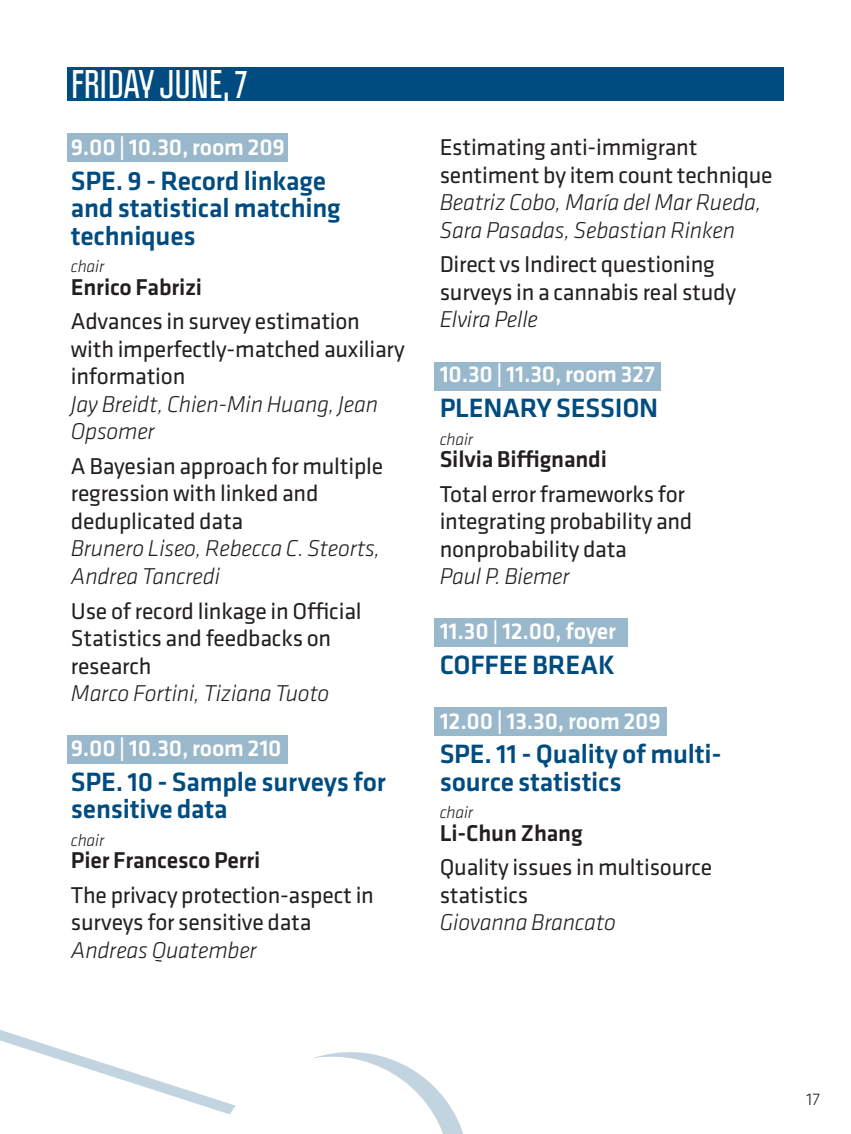
<style>
.page{position:relative;width:851px;height:1134px;background:#fff}
.page>*{position:absolute;margin:0;border:0;box-sizing:border-box;transform-origin:0 0}
.t1{font:700 35px "Politica";letter-spacing:-.01em;color:#fff}
.t2{font:500 27.5px/27.5px "Klavika";letter-spacing:-.01em;color:#004c80}
.t3{font:23.75px/27.5px "Klavika";letter-spacing:-.01em;color:#231f20}
.t4{font:italic 300 23.75px/27.5px "Klavika";letter-spacing:-.01em;color:#231f20}
.t5{font:500 23.75px "Klavika";letter-spacing:-.01em;color:#fff}
.t6{font:500 23.75px "Klavika";letter-spacing:-.01em;color:#231f20}
.t7{font:italic 300 17.5px "Klavika";letter-spacing:-.01em;color:#231f20}
.t8{font:300 17.5px "Klavika";color:#231f20}
</style>
<div class="page">
<svg style="left:0;top:100px;width:463px;height:1034px"></svg>
<div style="left:67px;top:133px;width:221px;height:28px;background:#9ab8cc"></div>
<div style="left:67px;top:735px;width:221px;height:29px;background:#9ab8cc"></div>
<div style="left:67px;top:67px;width:716px;height:33px;background:#004c80"></div>
<div style="left:434px;top:362px;width:226px;height:29px;background:#9ab8cc"></div>
<div style="left:434px;top:619px;width:194px;height:28px;background:#9ab8cc"></div>
<div style="left:434px;top:707px;width:232px;height:28px;background:#9ab8cc"></div>
<p class="t1" style="left:71px;top:61px;width:178px">FRIDAY JUNE, 7</p>
<p class="t5" style="left:71px;top:134px;width:215px">9.00 | 10.30, room 209</p>
<p class="t2" style="left:71px;top:167px;width:271px">SPE. 9 - Record linkage and statistical matching techniques</p>
<p class="t7" style="left:71px;top:257px;width:35px">chair</p>
<p class="t6" style="left:71px;top:274px;width:133px">Enrico Fabrizi</p>
<p class="t3" style="left:71px;top:308px;width:335px">Advances in survey estimation with imperfectly-matched auxiliary information</p>
<p class="t4" style="left:71px;top:391px;width:308px">Jay Breidt, Chien-Min Huang, Jean<br>Opsomer</p>
<p class="t3" style="left:71px;top:453px;width:314px">A Bayesian approach for multiple regression with linked and deduplicated data</p>
<p class="t4" style="left:71px;top:535px;width:311px">Brunero Liseo, Rebecca C. Steorts,<br>Andrea Tancredi</p>
<p class="t3" style="left:71px;top:597px;width:292px">Use of record linkage in Official<br>Statistics and feedbacks on research</p>
<p class="t4" style="left:71px;top:680px;width:260px">Marco Fortini, Tiziana Tuoto</p>
<p class="t5" style="left:71px;top:735px;width:212px">9.00 | 10.30, room 210</p>
<p class="t2" style="left:71px;top:768px;width:316px">SPE. 10 - Sample surveys for sensitive data</p>
<p class="t7" style="left:71px;top:830px;width:35px">chair</p>
<p class="t6" style="left:71px;top:847px;width:191px">Pier Francesco Perri</p>
<p class="t3" style="left:71px;top:881px;width:304px">The privacy protection-aspect in surveys for sensitive data</p>
<p class="t4" style="left:71px;top:936px;width:187px">Andreas Quatember</p>
<p class="t3" style="left:439px;top:134px;width:334px">Estimating anti-immigrant sentiment by item count technique</p>
<p class="t4" style="left:439px;top:189px;width:323px">Beatriz Cobo, María del Mar Rueda,<br>Sara Pasadas, Sebastian Rinken</p>
<p class="t3" style="left:439px;top:251px;width:298px">Direct vs Indirect questioning surveys in a cannabis real study</p>
<p class="t4" style="left:439px;top:306px;width:100px">Elvira Pelle</p>
<p class="t5" style="left:439px;top:362px;width:217px">10.30 | 11.30, room 327</p>
<p class="t2" style="left:439px;top:395px;width:220px">PLENARY SESSION</p>
<p class="t7" style="left:439px;top:429px;width:35px">chair</p>
<p class="t6" style="left:439px;top:446px;width:169px">Silvia Biffignandi</p>
<p class="t3" style="left:439px;top:480px;width:254px">Total error frameworks for integrating probability and nonprobability data</p>
<p class="t4" style="left:439px;top:563px;width:131px">Paul P. Biemer</p>
<p class="t5" style="left:439px;top:618px;width:178px">11.30 | 12.00, foyer</p>
<p class="t2" style="left:439px;top:651px;width:177px">COFFEE BREAK</p>
<p class="t5" style="left:439px;top:708px;width:222px">12.00 | 13.30, room 209</p>
<p class="t2" style="left:439px;top:741px;width:283px">SPE. 11 - Quality of multi&shy;source statistics</p>
<p class="t7" style="left:439px;top:803px;width:35px">chair</p>
<p class="t6" style="left:439px;top:820px;width:144px">Li-Chun Zhang</p>
<p class="t3" style="left:439px;top:854px;width:274px">Quality issues in multisource statistics</p>
<p class="t4" style="left:439px;top:909px;width:178px">Giovanna Brancato</p>
<p class="t8" style="left:806px;top:1090px;width:15px">17</p>
</div>
